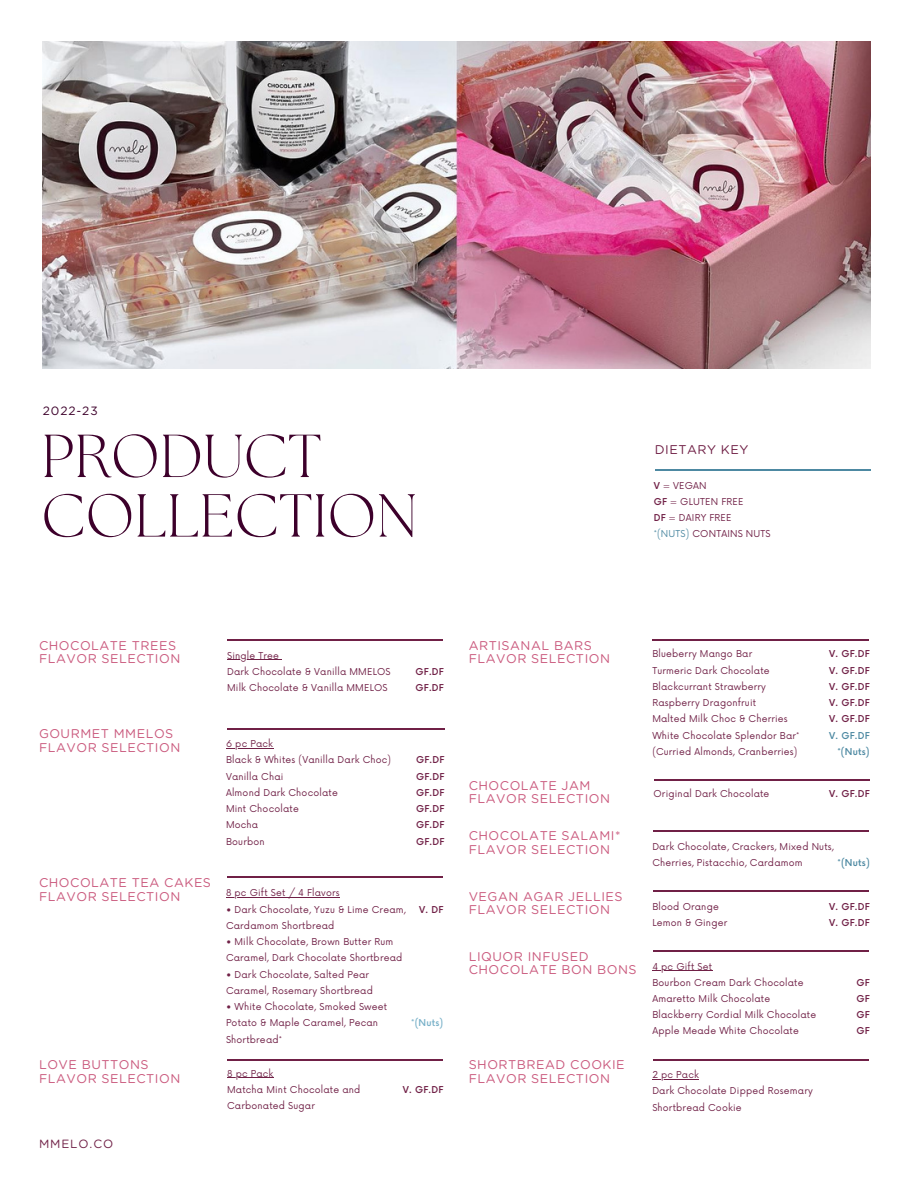
<style>
.page{position:relative;width:918px;height:1188px;background:#fff}
.page>*{position:absolute;margin:0;border:0;box-sizing:border-box;transform-origin:0 0}
.t1{font:300 60.45px/59.6px "The Seasons";color:#3d002b}
.t2{font:12.6px/13.6px "Gotham Rounded";letter-spacing:.04em;color:#ca597d}
.t3{font:12.6px "Gotham Rounded";letter-spacing:.04em;color:#702046}
.t4{font:12px "Gotham Rounded";letter-spacing:.075em;color:#702046}
.t5{font:12px "Gotham Rounded";letter-spacing:.075em;color:#3d002b}
.t6{font:9.3px/16.2px "Now";letter-spacing:.02em;color:#702046}
.t7{font:500 9.3px/16.2px "Now";letter-spacing:.02em;color:#702046;text-align:justify}
.t8{font:500 9.3px/16.2px "Now";letter-spacing:.02em;color:#4d89a2;text-align:right}
.t9{font:500 9.3px "Now";color:#77b0c8}
.s1{font-weight:500}
.s2{color:#4d89a2}
</style>
<div class="page">
<hr style="left:226px;top:748px;width:47px;height:1px;background:#702046">
<hr style="left:227px;top:728px;width:217px;height:1px;background:#702046">
<hr style="left:227px;top:659px;width:52px;height:1px;background:#702046">
<hr style="left:227px;top:640px;width:216px;height:1px;background:#702046">
<hr style="left:227px;top:1078px;width:47px;height:1px;background:#702046">
<hr style="left:227px;top:1059px;width:216px;height:1px;background:#702046">
<hr style="left:226px;top:897px;width:114px;height:1px;background:#702046">
<hr style="left:227px;top:877px;width:216px;height:1px;background:#702046">
<hr style="left:655px;top:470px;width:216px;height:1px;background:#4d89a2">
<hr style="left:654px;top:950px;width:215px;height:2px;background:#702046">
<hr style="left:652px;top:970px;width:60px;height:1px;background:#702046">
<img style="left:43px;top:42px;width:828px;height:327px">
<hr style="left:652px;top:640px;width:217px;height:1px;background:#702046">
<hr style="left:654px;top:830px;width:215px;height:1px;background:#702046">
<hr style="left:654px;top:779px;width:216px;height:1px;background:#702046">
<hr style="left:652px;top:1079px;width:47px;height:1px;background:#702046">
<hr style="left:654px;top:1059px;width:215px;height:1px;background:#702046">
<hr style="left:654px;top:891px;width:215px;height:1px;background:#702046">
<p class="t5" style="left:43px;top:406px;width:56px">2022-23</p>
<h1 class="t1" style="left:41px;top:431px;width:378px">PRODUCT<br>COLLECTION</h1>
<h2 class="t3" style="left:655px;top:444px;width:95px">DIETARY KEY</h2>
<p class="t6" style="left:654px;top:478px;width:118px"><span class="s1">V</span> = VEGAN<br><span class="s1">GF</span> = GLUTEN FREE<br><span class="s1">DF</span> = DAIRY FREE<br><span class="s2">*(NUTS)</span> CONTAINS NUTS</p>
<h2 class="t2" style="left:39px;top:639px;width:143px">CHOCOLATE TREES<br>FLAVOR SELECTION</h2>
<h2 class="t2" style="left:39px;top:728px;width:143px">GOURMET MMELOS<br>FLAVOR SELECTION</h2>
<h2 class="t2" style="left:39px;top:876px;width:174px">CHOCOLATE TEA CAKES<br>FLAVOR SELECTION</h2>
<h2 class="t2" style="left:39px;top:1059px;width:143px">LOVE BUTTONS<br>FLAVOR SELECTION</h2>
<p class="t4" style="left:39px;top:1138px;width:76px">MMELO.CO</p>
<p class="t6" style="left:227px;top:648px;width:165px">Single Tree<br>Dark Chocolate &amp; Vanilla MMELOS<br>Milk Chocolate &amp; Vanilla MMELOS</p>
<p class="t6" style="left:226px;top:736px;width:167px">6 pc Pack<br>Black &amp; Whites (Vanilla Dark Choc)<br>Vanilla Chai<br>Almond Dark Chocolate<br>Mint Chocolate<br>Mocha<br>Bourbon</p>
<p class="t7" style="left:416px;top:664px;width:30px">GF.DF<br>GF.DF</p>
<p class="t7" style="left:416px;top:753px;width:30px">GF.DF GF.DF GF.DF GF.DF GF.DF GF.DF</p>
<p class="t6" style="left:226px;top:885px;width:115px">8 pc Gift Set / 4 Flavors</p>
<p class="t6" style="left:226px;top:902px;width:181px">• Dark Chocolate, Yuzu &amp; Lime Cream,<br>Cardamom Shortbread</p>
<p class="t6" style="left:226px;top:934px;width:178px">• Milk Chocolate, Brown Butter Rum<br>Caramel, Dark Chocolate Shortbread</p>
<p class="t6" style="left:226px;top:967px;width:148px">• Dark Chocolate, Salted Pear<br>Caramel, Rosemary Shortbread</p>
<p class="t6" style="left:226px;top:999px;width:163px">• White Chocolate, Smoked Sweet<br>Potato &amp; Maple Caramel, Pecan<br>Shortbread*</p>
<p class="t7" style="left:419px;top:902px;width:26px">V. DF</p>
<p class="t9" style="left:411px;top:1018px;width:34px">*(Nuts)</p>
<p class="t6" style="left:227px;top:1066px;width:135px">8 pc Pack<br>Matcha Mint Chocolate and<br>Carbonated Sugar</p>
<p class="t7" style="left:403px;top:1082px;width:42px">V. GF.DF</p>
<h2 class="t2" style="left:469px;top:639px;width:143px">ARTISANAL BARS<br>FLAVOR SELECTION</h2>
<h2 class="t2" style="left:469px;top:779px;width:143px">CHOCOLATE JAM<br>FLAVOR SELECTION</h2>
<h2 class="t2" style="left:469px;top:830px;width:153px">CHOCOLATE SALAMI*<br>FLAVOR SELECTION</h2>
<h2 class="t2" style="left:469px;top:890px;width:155px">VEGAN AGAR JELLIES<br>FLAVOR SELECTION</h2>
<p class="t6" style="left:652px;top:646px;width:149px">Blueberry Mango Bar<br>Turmeric Dark Chocolate<br>Blackcurrant Strawberry<br>Raspberry Dragonfruit<br>Malted Milk Choc &amp; Cherries<br>White Chocolate Splendor Bar* (Curried Almonds, Cranberries)</p>
<p class="t7" style="left:829px;top:646px;width:42px">V. GF.DF V. GF.DF V. GF.DF V. GF.DF V. GF.DF</p>
<p class="t8" style="left:829px;top:728px;width:42px">V. GF.DF *(Nuts)</p>
<p class="t6" style="left:654px;top:786px;width:117px">Original Dark Chocolate</p>
<p class="t7" style="left:829px;top:786px;width:42px">V. GF.DF</p>
<p class="t6" style="left:652px;top:839px;width:183px">Dark Chocolate, Crackers, Mixed Nuts,<br>Cherries, Pistacchio, Cardamom</p>
<p class="t8" style="left:837px;top:855px;width:34px">*(Nuts)</p>
<p class="t6" style="left:652px;top:899px;width:76px">Blood Orange<br>Lemon &amp; Ginger</p>
<p class="t7" style="left:829px;top:899px;width:42px">V. GF.DF<br>V. GF.DF</p>
<h2 class="t2" style="left:469px;top:950px;width:245px">LIQUOR INFUSED<br>CHOCOLATE BON BONS <sup>4</sup> <sup>pc</sup> <sup>Gift</sup> <sup>Set</sup></h2>
<p class="t6" style="left:652px;top:975px;width:165px">Bourbon Cream Dark Chocolate<br>Amaretto Milk Chocolate<br>Blackberry Cordial Milk Chocolate<br>Apple Meade White Chocolate</p>
<p class="t7" style="left:856px;top:975px;width:15px">GF GF GF GF</p>
<h2 class="t2" style="left:469px;top:1059px;width:158px">SHORTBREAD COOKIE<br>FLAVOR SELECTION</h2>
<p class="t6" style="left:652px;top:1067px;width:162px">2 pc Pack<br>Dark Chocolate Dipped Rosemary<br>Shortbread Cookie</p>
</div>
